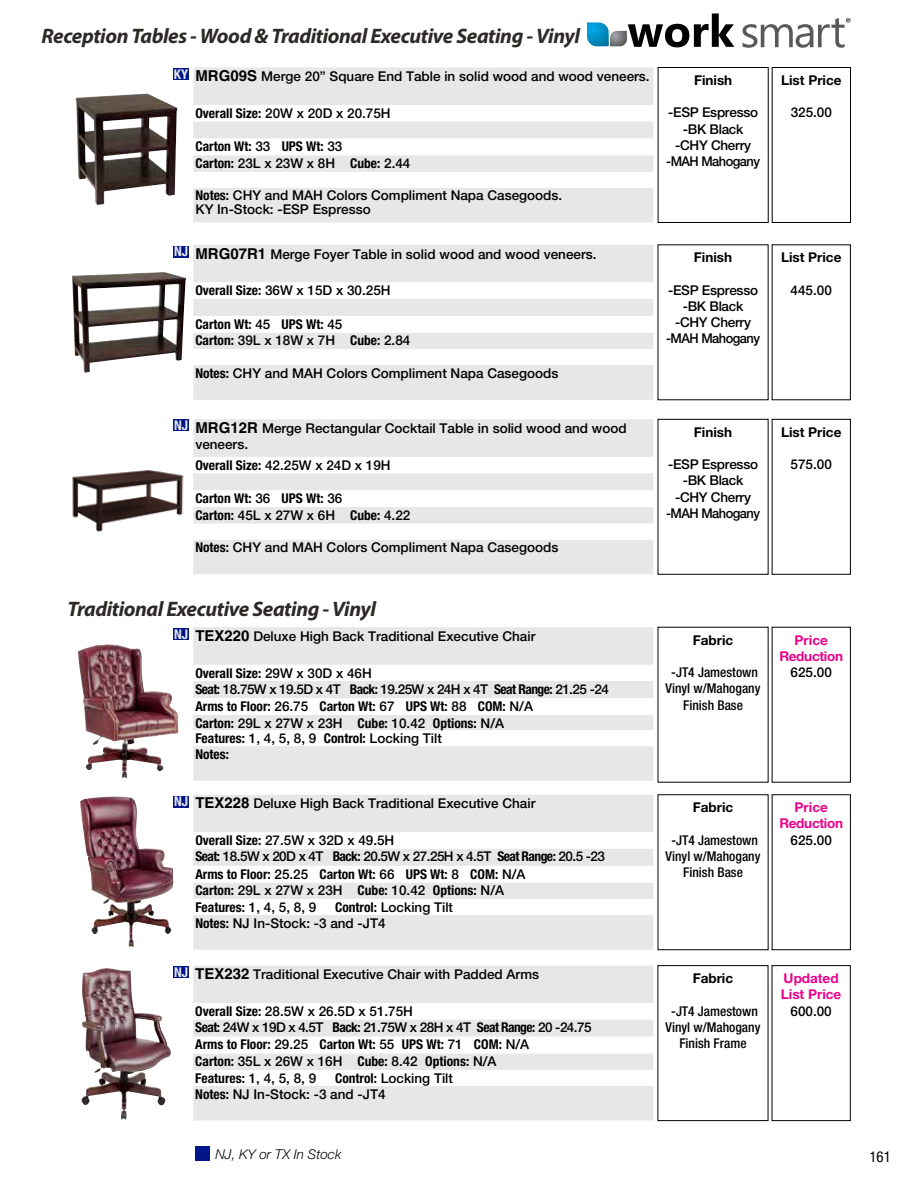
<style>
.page{position:relative;width:918px;height:1188px;background:#fff}
.page>*{position:absolute;margin:0;border:0;box-sizing:border-box;transform-origin:0 0}
.t1{font:italic 700 21px "Myriad Pro";letter-spacing:-.02em;color:#2d2a26}
.t2{font:condensed 15px "Helvetica Neue";color:#000}
.t3{font:700 condensed 13.5px/16.6px "Helvetica Neue";color:#000}
.t4{font:500 13.5px/15.9px "Helvetica Neue";color:#000}
.t5{font:500 13.5px/16.2px "Helvetica Neue";letter-spacing:-.02em;color:#000;text-align:center}
.t6{font:500 condensed 13.5px/16.2px "Helvetica Neue";color:#000;text-align:center}
.t7{font:700 13.5px "Helvetica Neue";color:#000}
.t8{font:700 13.5px/16.2px "Helvetica Neue";letter-spacing:-.02em;color:#ec008c;text-align:center}
.t9{font:700 13.5px/16.2px "Helvetica Neue";color:#ec008c}
.t10{font:italic 300 13.5px "Helvetica Neue";color:#000}
.t11{font:700 condensed 13.5px "Helvetica Neue";color:#e6e7e8}
.s1{font-family:"Helvetica";font-weight:700;font-size:15px}
.s2{font-weight:700;font-stretch:condensed}
.s3{font-weight:500;font-stretch:normal}
</style>
<div class="page">
<svg style="left:587px;top:14px;width:147px;height:33px"></svg>
<svg style="left:743px;top:18px;width:107px;height:30px"></svg>
<div style="left:193px;top:966px;width:460px;height:155px;background:#e6e7e8"></div>
<svg style="left:193px;top:1003px;width:460px;height:83px"></svg>
<div style="left:658px;top:965px;width:110px;height:156px;border:1px solid #000"></div>
<img style="left:81px;top:968px;width:90px;height:152px">
<div style="left:772px;top:965px;width:78px;height:156px;border:1px solid #000"></div>
<div style="left:193px;top:627px;width:460px;height:154px;background:#e6e7e8"></div>
<svg style="left:193px;top:665px;width:460px;height:81px"></svg>
<img style="left:78px;top:644px;width:86px;height:134px">
<div style="left:772px;top:627px;width:79px;height:155px;border:1px solid #000"></div>
<div style="left:193px;top:795px;width:460px;height:155px;background:#e6e7e8"></div>
<svg style="left:193px;top:832px;width:460px;height:83px"></svg>
<img style="left:80px;top:797px;width:94px;height:151px">
<div style="left:772px;top:795px;width:79px;height:155px;border:1px solid #000"></div>
<div style="left:193px;top:245px;width:460px;height:155px;background:#e6e7e8"></div>
<svg style="left:193px;top:282px;width:460px;height:83px"></svg>
<div style="left:772px;top:245px;width:79px;height:155px;border:1px solid #000"></div>
<img style="left:72px;top:272px;width:114px;height:101px">
<div style="left:193px;top:419px;width:460px;height:155px;background:#e6e7e8"></div>
<svg style="left:193px;top:457px;width:460px;height:83px"></svg>
<div style="left:772px;top:419px;width:79px;height:155px;border:1px solid #000"></div>
<img style="left:72px;top:470px;width:112px;height:62px">
<img style="left:76px;top:94px;width:101px;height:111px">
<div style="left:193px;top:68px;width:460px;height:154px;background:#e6e7e8"></div>
<svg style="left:193px;top:105px;width:460px;height:83px"></svg>
<div style="left:658px;top:67px;width:110px;height:156px;border:1px solid #000"></div>
<div style="left:772px;top:67px;width:79px;height:156px;border:1px solid #000"></div>
<div style="left:173px;top:628px;width:16px;height:12px;background:#001689"></div>
<div style="left:173px;top:419px;width:16px;height:12px;background:#001689"></div>
<div style="left:173px;top:246px;width:16px;height:12px;background:#001689"></div>
<div style="left:173px;top:796px;width:16px;height:12px;background:#001689"></div>
<div style="left:173px;top:966px;width:16px;height:12px;background:#001689"></div>
<div style="left:195px;top:1147px;width:15px;height:14px;background:#001689"></div>
<div style="left:173px;top:69px;width:16px;height:11px;background:#001689"></div>
<h1 class="t1" style="left:42px;top:23px;width:540px">Reception Tables - Wood &amp; Traditional Executive Seating - Vinyl</h1>
<p class="t11" style="left:174px;top:66px;width:16px">KY</p>
<p class="t4" style="left:195px;top:69px;width:456px"><span class="s1">MRG09S</span> Merge 20” Square End Table in solid wood and wood veneers.</p>
<p class="t4" style="left:195px;top:105px;width:197px"><span class="s2">Overall Size:</span> 20W x 20D x 20.75H</p>
<p class="t3" style="left:195px;top:138px;width:217px">Carton Wt: <span class="s3">33</span> UPS Wt: <span class="s3">33<br></span>Carton: <span class="s3">23L x 23W x 8H</span> Cube: <span class="s3">2.44</span></p>
<p class="t4" style="left:195px;top:189px;width:368px;line-height:13.2px"><span class="s2">Notes:</span> CHY and MAH Colors Compliment Napa Casegoods.<br>KY In-Stock: -ESP Espresso</p>
<p class="t7" style="left:694px;top:72px;width:40px">Finish</p>
<p class="t5" style="left:666px;top:104px;width:95px">-ESP Espresso -BK Black -CHY Cherry -MAH Mahogany</p>
<p class="t11" style="left:174px;top:243px;width:15px">NJ</p>
<p class="t4" style="left:195px;top:246px;width:403px"><span class="s1">MRG07R1</span> Merge Foyer Table in solid wood and wood veneers.</p>
<p class="t4" style="left:195px;top:282px;width:197px"><span class="s2">Overall Size:</span> 36W x 15D x 30.25H</p>
<p class="t3" style="left:195px;top:315px;width:217px">Carton Wt: <span class="s3">45</span> UPS Wt: <span class="s3">45<br></span>Carton: <span class="s3">39L x 18W x 7H</span> Cube: <span class="s3">2.84</span></p>
<p class="t4" style="left:195px;top:365px;width:365px"><span class="s2">Notes:</span> CHY and MAH Colors Compliment Napa Casegoods</p>
<p class="t7" style="left:694px;top:249px;width:40px">Finish</p>
<p class="t5" style="left:666px;top:282px;width:95px">-ESP Espresso -BK Black -CHY Cherry -MAH Mahogany</p>
<p class="t11" style="left:174px;top:417px;width:15px">NJ</p>
<p class="t4" style="left:195px;top:420px;width:433px"><span class="s1">MRG12R</span> Merge Rectangular Cocktail Table in solid wood and wood veneers.</p>
<p class="t4" style="left:195px;top:457px;width:197px"><span class="s2">Overall Size:</span> 42.25W x 24D x 19H</p>
<p class="t3" style="left:195px;top:490px;width:217px">Carton Wt: <span class="s3">36</span> UPS Wt: <span class="s3">36<br></span>Carton: <span class="s3">45L x 27W x 6H</span> Cube: <span class="s3">4.22</span></p>
<p class="t4" style="left:195px;top:539px;width:365px"><span class="s2">Notes:</span> CHY and MAH Colors Compliment Napa Casegoods</p>
<p class="t7" style="left:694px;top:424px;width:40px">Finish</p>
<p class="t5" style="left:666px;top:456px;width:95px">-ESP Espresso -BK Black -CHY Cherry -MAH Mahogany</p>
<h1 class="t1" style="left:67px;top:595px;width:310px">Traditional Executive Seating - Vinyl</h1>
<p class="t11" style="left:174px;top:626px;width:15px">NJ</p>
<p class="t4" style="left:195px;top:628px;width:342px"><span class="s1">TEX220</span> Deluxe High Back Traditional Executive Chair</p>
<p class="t3" style="left:195px;top:664px;width:415px">Overall Size: <span class="s3">29W x 30D x 46H<br></span>Seat: <span class="s3">18.75W x 19.5D x 4T</span> Back: <span class="s3">19.25W x 24H x 4T</span> Seat Range: <span class="s3">21.25 -24<br></span>Arms to Floor: <span class="s3">26.75</span> Carton Wt: <span class="s3">67</span> UPS Wt: <span class="s3">88</span> COM: <span class="s3">N/A<br></span>Carton: <span class="s3">29L x 27W x 23H</span> Cube: <span class="s3">10.42</span> Options: <span class="s3">N/A</span></p>
<p class="t3" style="left:195px;top:730px;width:248px;line-height:15.9px">Features: <span class="s3">1, 4, 5, 8, 9</span> Control: <span class="s3">Locking Tilt<br></span>Notes:</p>
<p class="t11" style="left:174px;top:793px;width:15px">NJ</p>
<p class="t4" style="left:195px;top:796px;width:342px"><span class="s1">TEX228</span> Deluxe High Back Traditional Executive Chair</p>
<p class="t3" style="left:195px;top:832px;width:411px">Overall Size: <span class="s3">27.5W x 32D x 49.5H<br></span>Seat: <span class="s3">18.5W x 20D x 4T</span> Back: <span class="s3">20.5W x 27.25H x 4.5T</span> Seat Range: <span class="s3">20.5 -23<br></span>Arms to Floor: <span class="s3">25.25</span> Carton Wt: <span class="s3">66</span> UPS Wt: <span class="s3">8</span> COM: <span class="s3">N/A<br></span>Carton: <span class="s3">29L x 27W x 23H</span> Cube: <span class="s3">10.42</span> Options: <span class="s3">N/A<br></span>Features: <span class="s3">1, 4, 5, 8, 9</span></p>
<p class="t4" style="left:195px;top:899px;width:259px;text-indent:140px"><span class="s2">Control:</span> Locking Tilt<br><span class="s2">Notes:</span> NJ In-Stock: -3 and -JT4</p>
<p class="t11" style="left:174px;top:964px;width:15px">NJ</p>
<p class="t4" style="left:195px;top:966px;width:345px"><span class="s1">TEX232</span> Traditional Executive Chair with Padded Arms</p>
<p class="t3" style="left:195px;top:1003px;width:398px">Overall Size: <span class="s3">28.5W x 26.5D x 51.75H<br></span>Seat: <span class="s3">24W x 19D x 4.5T</span> Back: <span class="s3">21.75W x 28H x 4T</span> Seat Range: <span class="s3">20 -24.75<br></span>Arms to Floor: <span class="s3">29.25</span> Carton Wt: <span class="s3">55</span> UPS Wt: <span class="s3">71</span> COM: <span class="s3">N/A<br></span>Carton: <span class="s3">35L x 26W x 16H</span> Cube: <span class="s3">8.42</span> Options: <span class="s3">N/A<br></span>Features: <span class="s3">1, 4, 5, 8, 9</span></p>
<p class="t4" style="left:195px;top:1070px;width:259px;text-indent:140px"><span class="s2">Control:</span> Locking Tilt<br><span class="s2">Notes:</span> NJ In-Stock: -3 and -JT4</p>
<p class="t7" style="left:693px;top:632px;width:42px">Fabric</p>
<p class="t6" style="left:666px;top:664px;width:96px">-JT4 Jamestown<br>Vinyl w/Mahogany<br>Finish Base</p>
<p class="t7" style="left:693px;top:799px;width:42px">Fabric</p>
<p class="t6" style="left:666px;top:832px;width:96px">-JT4 Jamestown<br>Vinyl w/Mahogany<br>Finish Base</p>
<p class="t7" style="left:693px;top:970px;width:42px">Fabric</p>
<p class="t6" style="left:666px;top:1002px;width:96px">-JT4 Jamestown<br>Vinyl w/Mahogany<br>Finish Frame</p>
<p class="t7" style="left:781px;top:72px;width:62px">List Price</p>
<p class="t4" style="left:791px;top:105px;width:43px">325.00</p>
<p class="t7" style="left:781px;top:249px;width:62px">List Price</p>
<p class="t4" style="left:791px;top:282px;width:43px">445.00</p>
<p class="t7" style="left:781px;top:424px;width:62px">List Price</p>
<p class="t4" style="left:791px;top:456px;width:43px">575.00</p>
<p class="t8" style="left:779px;top:631px;width:65px">Price<br>Reduction</p>
<p class="t4" style="left:791px;top:664px;width:43px">625.00</p>
<p class="t8" style="left:779px;top:799px;width:65px">Price<br>Reduction</p>
<p class="t4" style="left:791px;top:832px;width:43px">625.00</p>
<p class="t9" style="left:781px;top:970px;width:62px">Updated<br>List Price</p>
<p class="t4" style="left:791px;top:1003px;width:43px">600.00</p>
<p class="t10" style="left:215px;top:1147px;width:127px">NJ, KY or TX In Stock</p>
<p class="t2" style="left:869px;top:1148px;width:23px">161</p>
</div>
